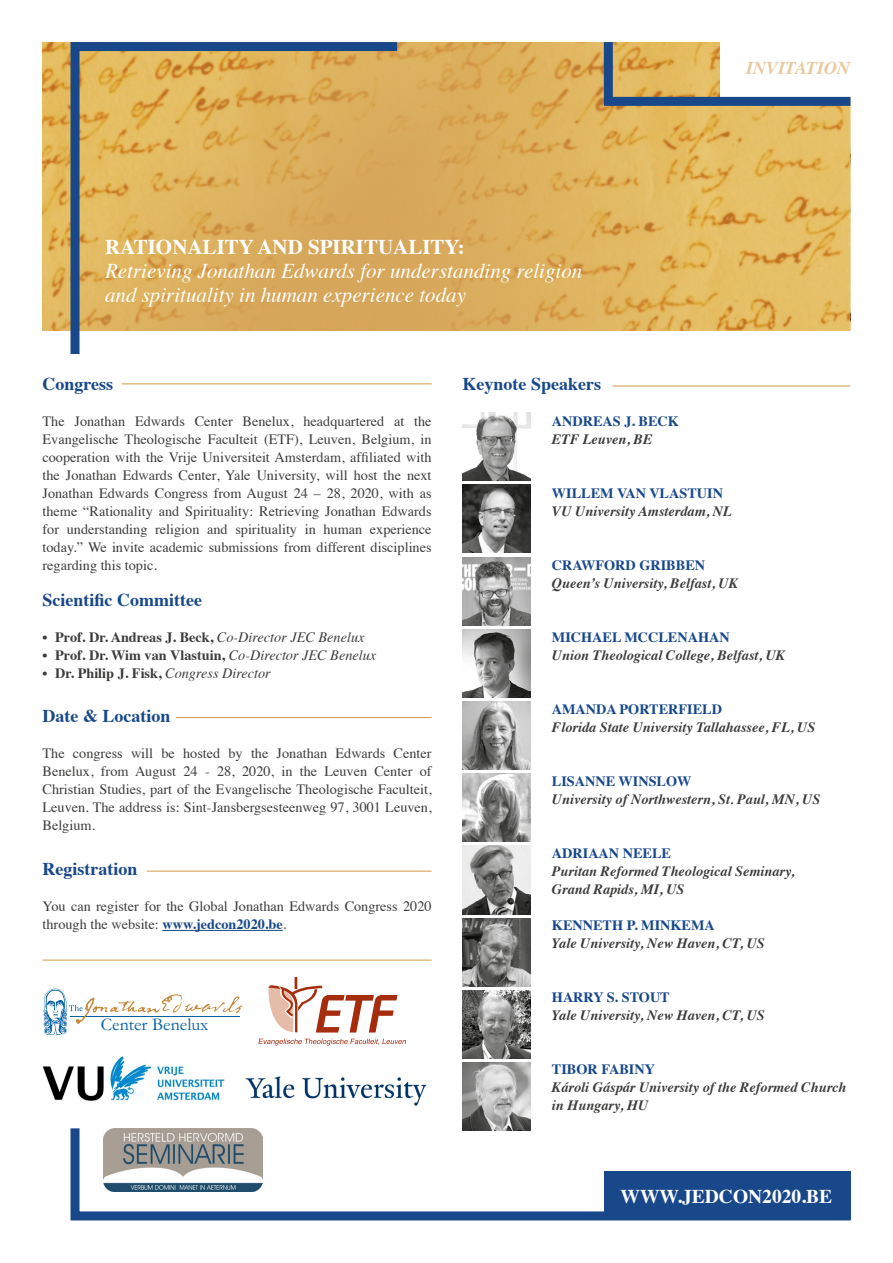
<style>
.page{position:relative;width:893px;height:1263px;background:#fff}
.page>*{position:absolute;margin:0;border:0;box-sizing:border-box;transform-origin:0 0}
.t1{font:italic 21px/24px "Times";color:#fff}
.t2{font:700 21px "Times";color:#fff}
.t3{font:700 19.5px "Times";color:#fff}
.t4{font:700 18px "Times";color:#18488a}
.t5{font:18px "Garamond";color:#005ea1}
.t6{font:italic 700 18px "Times";color:#e7c99d}
.t7{font:14.25px/18px "Times";color:#3c3c3b;text-align:justify}
.t8{font:italic 700 14.25px/18px "Times";color:#3c3c3b}
.t9{font:700 14.25px "Times";color:#18488a}
.t10{font:700 14.25px "Times";color:#3c3c3b}
.s1{font-weight:400;font-style:italic}
.s2{font-weight:700;color:#18488a}
</style>
<div class="page">
<img style="left:451px;top:42px;width:399px;height:289px">
<img style="left:42px;top:42px;width:409px;height:289px">
<hr style="left:162px;top:930px;width:121px;height:1px;background:#18488a">
<img style="left:463px;top:413px;width:68px;height:68px">
<img style="left:463px;top:846px;width:68px;height:68px">
<img style="left:463px;top:918px;width:68px;height:68px">
<img style="left:463px;top:990px;width:68px;height:68px">
<img style="left:463px;top:485px;width:68px;height:68px">
<img style="left:463px;top:557px;width:68px;height:68px">
<img style="left:463px;top:629px;width:68px;height:68px">
<img style="left:463px;top:701px;width:68px;height:68px">
<img style="left:463px;top:774px;width:68px;height:68px">
<img style="left:245px;top:1076px;width:182px;height:30px">
<svg style="left:44px;top:989px;width:198px;height:46px"></svg>
<svg style="left:258px;top:1039px;width:148px;height:6px"></svg>
<svg style="left:268px;top:977px;width:129px;height:55px"></svg>
<img style="left:42px;top:1056px;width:183px;height:45px">
<svg style="left:66px;top:42px;width:340px;height:312px;background:#d4ae69"></svg>
<svg style="left:70px;top:1119px;width:781px;height:102px"></svg>
<svg style="left:599px;top:42px;width:252px;height:68px"></svg>
<hr style="left:176px;top:717px;width:256px;height:1px;background:#d6a65b">
<hr style="left:612px;top:385px;width:238px;height:2px;background:#d6a65b">
<hr style="left:122px;top:383px;width:310px;height:1px;background:#d6a65b">
<hr style="left:147px;top:870px;width:285px;height:2px;background:#d6a65b">
<hr style="left:42px;top:959px;width:390px;height:2px;background:#d6a65b">
<div style="left:604px;top:1171px;width:246px;height:48px;background:#18488a"></div>
<img style="left:463px;top:1062px;width:68px;height:68px">
<img style="left:104px;top:1128px;width:159px;height:63px">
<h1 class="t2" style="left:105px;top:227px;width:361px">RATIONALITY AND SPIRITUALITY:</h1>
<h1 class="t1" style="left:105px;top:258px;width:479px">Retrieving Jonathan Edwards for understanding religion and spirituality in human experience today</h1>
<p class="t6" style="left:746px;top:51px;width:106px">INVITATION</p>
<p class="t4" style="left:43px;top:366px;width:72px">Congress</p>
<p class="t7" style="left:43px;top:411px;width:391px">The Jonathan Edwards Center Benelux, headquartered at the Evangelische Theologische Faculteit (ETF), Leuven, Belgium, in cooperation with the Vrije Universiteit Amsterdam, affiliated with the Jonathan Edwards Center, Yale University, will host the next Jonathan Edwards Congress from August 24 – 28, 2020, with as theme “Rationality and Spirituality: Retrieving Jonathan Edwards for understanding religion and spirituality in human experience today.” We invite academic submissions from different disciplines regarding this topic.</p>
<p class="t4" style="left:43px;top:582px;width:161px">Scientific Committee</p>
<p class="t10" style="left:43px;top:623px;width:323px">• Prof. Dr. Andreas J. Beck, <span class="s1">Co-Director JEC Benelux</span></p>
<p class="t10" style="left:43px;top:641px;width:335px">• Prof. Dr. Wim van Vlastuin, <span class="s1">Co-Director JEC Benelux</span></p>
<p class="t10" style="left:43px;top:659px;width:230px">• Dr. Philip J. Fisk, <span class="s1">Congress Director</span></p>
<p class="t4" style="left:43px;top:699px;width:129px">Date &amp; Location</p>
<p class="t7" style="left:43px;top:743px;width:391px">The congress will be hosted by the Jonathan Edwards Center Benelux, from August 24 - 28, 2020, in the Leuven Center of Christian Studies, part of the Evangelische Theologische Faculteit, Leuven. The address is: Sint-Jansbergsesteenweg 97, 3001 Leuven, Belgium.</p>
<p class="t4" style="left:43px;top:851px;width:96px">Registration</p>
<p class="t7" style="left:43px;top:896px;width:391px">You can register for the Global Jonathan Edwards Congress 2020 through the website: <span class="s2">www.jedcon2020.be</span>.</p>
<p class="t5" style="left:101px;top:1014px;width:109px">Center Benelux</p>
<p class="t4" style="left:463px;top:366px;width:140px">Keynote Speakers</p>
<p class="t9" style="left:552px;top:407px;width:129px">ANDREAS J. BECK</p>
<p class="t8" style="left:552px;top:429px;width:102px">ETF Leuven, BE</p>
<p class="t9" style="left:552px;top:479px;width:173px">WILLEM VAN VLASTUIN</p>
<p class="t8" style="left:552px;top:501px;width:181px">VU University Amsterdam, NL</p>
<p class="t9" style="left:552px;top:551px;width:155px">CRAWFORD GRIBBEN</p>
<p class="t8" style="left:552px;top:573px;width:188px">Queen’s University, Belfast, UK</p>
<p class="t9" style="left:552px;top:623px;width:179px">MICHAEL MCCLENAHAN</p>
<p class="t8" style="left:552px;top:645px;width:235px">Union Theological College, Belfast, UK</p>
<p class="t9" style="left:552px;top:695px;width:172px">AMANDA PORTERFIELD</p>
<p class="t8" style="left:552px;top:717px;width:265px">Florida State University Tallahassee, FL, US</p>
<p class="t9" style="left:552px;top:767px;width:141px">LISANNE WINSLOW</p>
<p class="t8" style="left:552px;top:789px;width:270px">University of Northwestern, St. Paul, MN, US</p>
<p class="t9" style="left:552px;top:839px;width:121px">ADRIAAN NEELE</p>
<p class="t8" style="left:552px;top:861px;width:244px">Puritan Reformed Theological Seminary,<br>Grand Rapids, MI, US</p>
<p class="t9" style="left:552px;top:911px;width:164px">KENNETH P. MINKEMA</p>
<p class="t8" style="left:552px;top:933px;width:214px">Yale University, New Haven, CT, US</p>
<p class="t9" style="left:552px;top:983px;width:119px">HARRY S. STOUT</p>
<p class="t8" style="left:552px;top:1005px;width:214px">Yale University, New Haven, CT, US</p>
<p class="t9" style="left:552px;top:1055px;width:105px">TIBOR FABINY</p>
<p class="t8" style="left:552px;top:1077px;width:296px">Károli Gáspár University of the Reformed Church in Hungary, HU</p>
<h2 class="t3" style="left:620px;top:1178px;width:213px">WWW.JEDCON2020.BE</h2>
</div>
